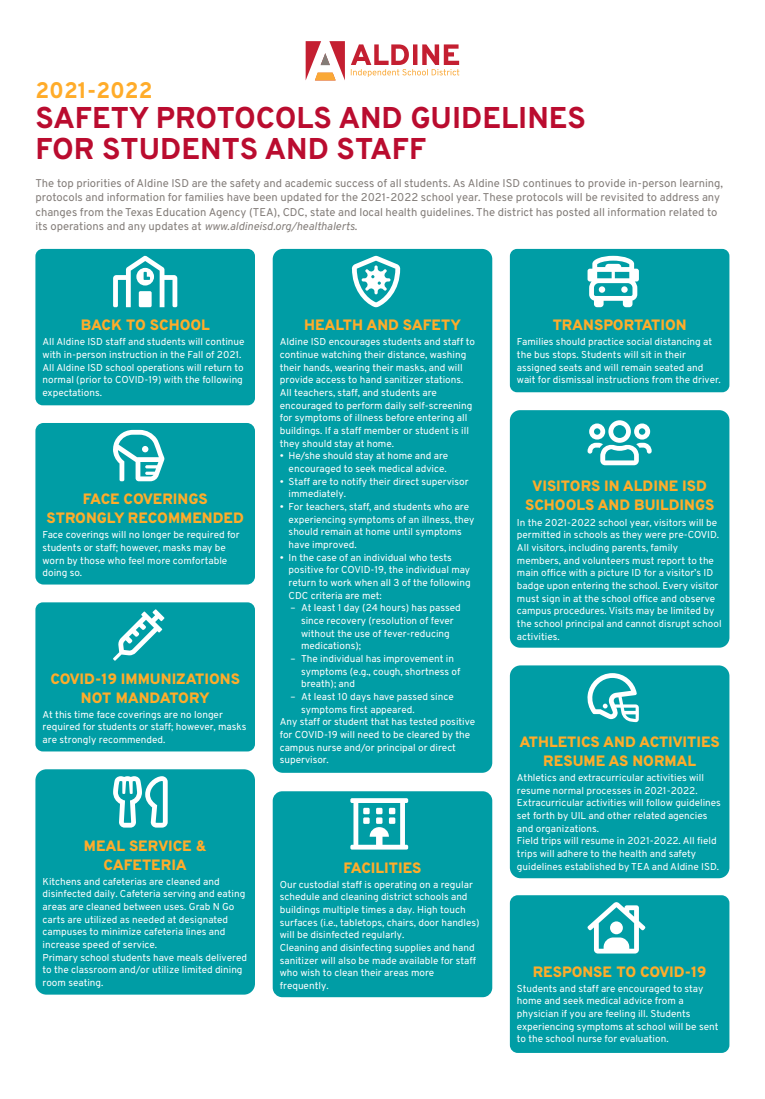
<style>
.page{position:relative;width:765px;height:1099px;background:#fff}
.page>*{position:absolute;margin:0;border:0;box-sizing:border-box;transform-origin:0 0}
.t1{font:800 30px/30.5px "Overpass";color:#ba0c2f}
.t2{font:800 22.5px "Overpass";color:#ffac2a}
.t3{font:800 15px/19px "Overpass";color:#ffac2a;text-align:center}
.t4{font:11.25px/14.2px "Overpass";color:#827c78}
.t5{font:10px/12.6px "Overpass";color:#fff}
.s1{font-style:italic}
</style>
<div class="page">
<div style="left:35px;top:249px;width:220px;height:156px;background:#009da5;border-radius:7px"></div>
<div style="left:273px;top:791px;width:219px;height:206px;background:#009da5;border-radius:10px"></div>
<div style="left:510px;top:410px;width:219px;height:237px;background:#009da5;border-radius:10px"></div>
<div style="left:273px;top:249px;width:219px;height:523px;background:#009da5;border-radius:10px"></div>
<div style="left:35px;top:423px;width:220px;height:161px;background:#009da5;border-radius:8px"></div>
<div style="left:35px;top:602px;width:220px;height:149px;background:#009da5;border-radius:7px"></div>
<div style="left:510px;top:249px;width:219px;height:143px;background:#009da5;border-radius:7px"></div>
<div style="left:35px;top:769px;width:220px;height:225px;background:#009da5;border-radius:11px"></div>
<svg style="left:351px;top:44px;width:108px;height:33px"></svg>
<svg style="left:306px;top:41px;width:39px;height:39px"></svg>
<div style="left:510px;top:895px;width:219px;height:157px;background:#009da5;border-radius:8px"></div>
<div style="left:510px;top:665px;width:219px;height:213px;background:#009da5;border-radius:11px"></div>
<h2 class="t2" style="left:35px;top:81px;width:119px">2021-2022</h2>
<h1 class="t1" style="left:35px;top:105px;width:552px">SAFETY PROTOCOLS AND GUIDELINES<br>FOR STUDENTS AND STAFF</h1>
<p class="t4" style="left:35px;top:177px;width:689px">The top priorities of Aldine ISD are the safety and academic success of all students. As Aldine ISD continues to provide in-person learning, protocols and information for families have been updated for the 2021-2022 school year. These protocols will be revisited to address any changes from the Texas Education Agency (TEA), CDC, state and local health guidelines. The district has posted all information related to its operations and any updates at <span class="s1">www.aldineisd.org/healthalerts</span>.</p>
<h3 class="t3" style="left:81px;top:317px;width:131px">BACK TO SCHOOL</h3>
<p class="t5" style="left:43px;top:336px;width:204px">All Aldine ISD staff and students will continue with in-person instruction in the Fall of 2021.<br>All Aldine ISD school operations will return to normal (prior to COVID-19) with the following expectations.</p>
<h3 class="t3" style="left:47px;top:491px;width:199px">FACE COVERINGS<br>STRONGLY RECOMMENDED</h3>
<p class="t5" style="left:43px;top:529px;width:199px">Face coverings will no longer be required for students or staff; however, masks may be worn by those who feel more comfortable doing so.</p>
<h3 class="t3" style="left:50px;top:670px;width:191px">COVID-19 IMMUNIZATIONS<br>NOT MANDATORY</h3>
<p class="t5" style="left:43px;top:709px;width:206px">At this time face coverings are no longer required for students or staff; however, masks are strongly recommended.</p>
<h3 class="t3" style="left:84px;top:837px;width:124px">MEAL SERVICE &amp;<br>CAFETERIA</h3>
<p class="t5" style="left:43px;top:875px;width:206px">Kitchens and cafeterias are cleaned and disinfected daily. Cafeteria serving and eating areas are cleaned between uses. Grab N Go carts are utilized as needed at designated campuses to minimize cafeteria lines and increase speed of service.<br>Primary school students have meals delivered to the classroom and/or utilize limited dining room seating.</p>
<h3 class="t3" style="left:304px;top:317px;width:158px">HEALTH AND SAFETY</h3>
<p class="t5" style="left:280px;top:336px;width:197px">Aldine ISD encourages students and staff to continue watching their distance, washing their hands, wearing their masks, and will provide access to hand sanitizer stations.<br>All teachers, staff, and students are encouraged to perform daily self-screening for symptoms of illness before entering all buildings. If a staff member or student is ill they should stay at home.</p>
<p class="t5" style="left:280px;top:450px;width:170px;text-align:right">• He/she should stay at home and are encouraged to seek medical advice.</p>
<p class="t5" style="left:289px;top:476px;width:181px;text-indent:-9px">• Staff are to notify their direct supervisor immediately.</p>
<p class="t5" style="left:289px;top:501px;width:187px;text-indent:-9px">• For teachers, staff, and students who are experiencing symptoms of an illness, they should remain at home until symptoms have improved.</p>
<p class="t5" style="left:289px;top:552px;width:184px;text-indent:-9px">• In the case of an individual who tests positive for COVID-19, the individual may return to work when all 3 of the following CDC criteria are met:</p>
<p class="t5" style="left:301px;top:602px;width:161px;text-indent:-11px">– At least 1 day (24 hours) has passed since recovery (resolution of fever without the use of fever-reducing medications);</p>
<p class="t5" style="left:301px;top:653px;width:161px;text-indent:-11px">– The individual has improvement in symptoms (e.g., cough, shortness of breath); and</p>
<p class="t5" style="left:290px;top:691px;width:165px">– At least 10 days have passed since</p>
<p class="t5" style="left:301px;top:704px;width:115px">symptoms first appeared.</p>
<p class="t5" style="left:280px;top:716px;width:197px">Any staff or student that has tested positive</p>
<p class="t5" style="left:280px;top:729px;width:192px">for COVID-19 will need to be cleared by the</p>
<p class="t5" style="left:280px;top:742px;width:178px">campus nurse and/or principal or direct</p>
<p class="t5" style="left:280px;top:754px;width:50px">supervisor.</p>
<h3 class="t3" style="left:344px;top:859px;width:80px">FACILITIES</h3>
<p class="t5" style="left:280px;top:878px;width:201px">Our custodial staff is operating on a regular schedule and cleaning district schools and buildings multiple times a day. High touch surfaces (i.e., tabletops, chairs, door handles) will be disinfected regularly.<br>Cleaning and disinfecting supplies and hand sanitizer will also be made available for staff who wish to clean their areas more frequently.</p>
<h3 class="t3" style="left:553px;top:317px;width:136px">TRANSPORTATION</h3>
<p class="t5" style="left:517px;top:336px;width:205px">Families should practice social distancing at the bus stops. Students will sit in their assigned seats and will remain seated and wait for dismissal instructions from the driver.</p>
<h3 class="t3" style="left:525px;top:478px;width:191px">VISITORS IN ALDINE ISD<br>SCHOOLS AND BUILDINGS</h3>
<p class="t5" style="left:517px;top:517px;width:206px">In the 2021-2022 school year, visitors will be permitted in schools as they were pre-COVID.<br>All visitors, including parents, family members, and volunteers must report to the main office with a picture ID for a visitor’s ID badge upon entering the school. Every visitor must sign in at the school office and observe campus procedures. Visits may be limited by the school principal and cannot disrupt school activities.</p>
<h3 class="t3" style="left:520px;top:733px;width:202px">ATHLETICS AND ACTIVITIES<br>RESUME AS NORMAL</h3>
<p class="t5" style="left:517px;top:772px;width:206px">Athletics and extracurricular activities will resume normal processes in 2021-2022.<br>Extracurricular activities will follow guidelines set forth by UIL and other related agencies and organizations.<br>Field trips will resume in 2021-2022. All field trips will adhere to the health and safety guidelines established by TEA and Aldine ISD.</p>
<h3 class="t3" style="left:533px;top:963px;width:175px">RESPONSE TO COVID-19</h3>
<p class="t5" style="left:517px;top:982px;width:203px">Students and staff are encouraged to stay home and seek medical advice from a physician if you are feeling ill. Students experiencing symptoms at school will be sent to the school nurse for evaluation.</p>
</div>
